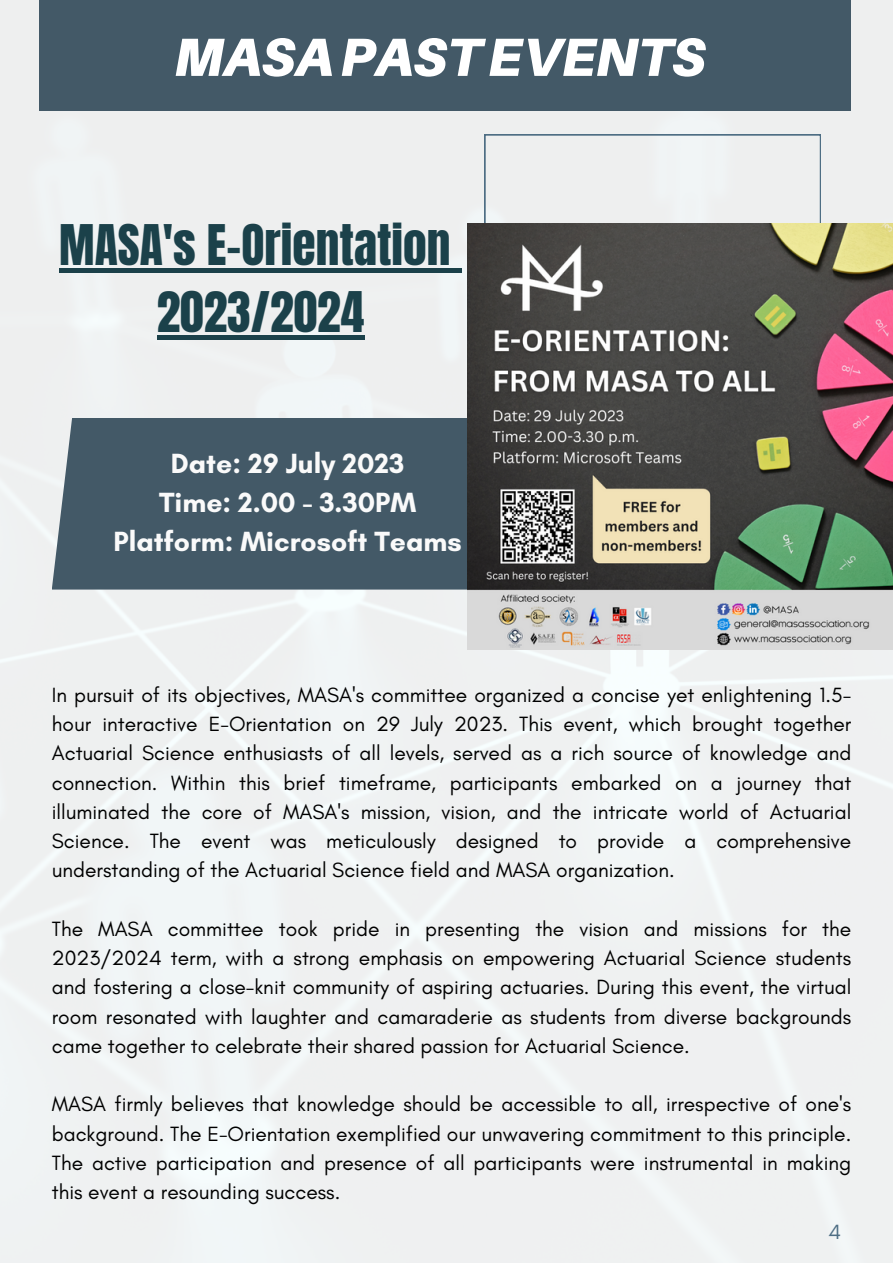
<style>
.page{position:relative;width:893px;height:1264px;background:#fff}
.page>*{position:absolute;margin:0;border:0;box-sizing:border-box;transform-origin:0 0}
.t1{font:italic 900 53.85px "Aileron";color:#fff}
.t2{font:47.55px "Anton";color:#1b414a}
.t3{font:700 28.2px "Glacial Indifference";color:#fafafa}
.t4{font:21px/29.2px "Glacial Indifference";color:#000;text-align:justify}
.t5{font:21px "Glacial Indifference";color:#4e6e84}
</style>
<div class="page">
<div style="left:0;top:0;width:892px;height:1262px;background:#eff0f1"></div>
<div style="left:484px;top:134px;width:336px;height:90px;background:#eeefef"></div>
<div style="left:52px;top:418px;width:415px;height:171px;background:#435967"></div>
<div style="left:39px;top:0;width:812px;height:111px;background:#435967"></div>
<img style="left:467px;top:224px;width:425px;height:425px">
<div style="left:59px;top:268px;width:391px;height:5px;background:#1b414a"></div>
<div style="left:450px;top:268px;width:12px;height:5px;background:#1b414a"></div>
<hr style="left:157px;top:335px;width:207px;height:4px;background:#1b414a">
<p class="t1" style="left:174px;top:24px;width:533px">MASAPASTEVENTS</p>
<p class="t2" style="left:59px;top:211px;width:393px">MASA's E-Orientation</p>
<p class="t2" style="left:157px;top:277px;width:209px">2023/2024</p>
<p class="t3" style="left:171px;top:446px;width:235px">Date: 29 July 2023</p>
<p class="t3" style="left:159px;top:485px;width:259px">Time: 2.00 - 3.30PM</p>
<p class="t3" style="left:113px;top:524px;width:349px">Platform: Microsoft Teams</p>
<p class="t4" style="left:52px;top:680px;width:801px">In pursuit of its objectives, MASA's committee organized a concise yet enlightening 1.5- hour interactive E-Orientation on 29 July 2023. This event, which brought together Actuarial Science enthusiasts of all levels, served as a rich source of knowledge and connection. Within this brief timeframe, participants embarked on a journey that illuminated the core of MASA's mission, vision, and the intricate world of Actuarial Science. The event was meticulously designed to provide a comprehensive understanding of the Actuarial Science field and MASA organization.</p>
<p class="t4" style="left:52px;top:913px;width:801px">The MASA committee took pride in presenting the vision and missions for the 2023/2024 term, with a strong emphasis on empowering Actuarial Science students and fostering a close-knit community of aspiring actuaries. During this event, the virtual room resonated with laughter and camaraderie as students from diverse backgrounds came together to celebrate their shared passion for Actuarial Science.</p>
<p class="t4" style="left:52px;top:1089px;width:801px">MASA firmly believes that knowledge should be accessible to all, irrespective of one's background. The E-Orientation exemplified our unwavering commitment to this principle.<br>The active participation and presence of all participants were instrumental in making this event a resounding success.</p>
<p class="t5" style="left:828px;top:1218px;width:14px">4</p>
</div>
